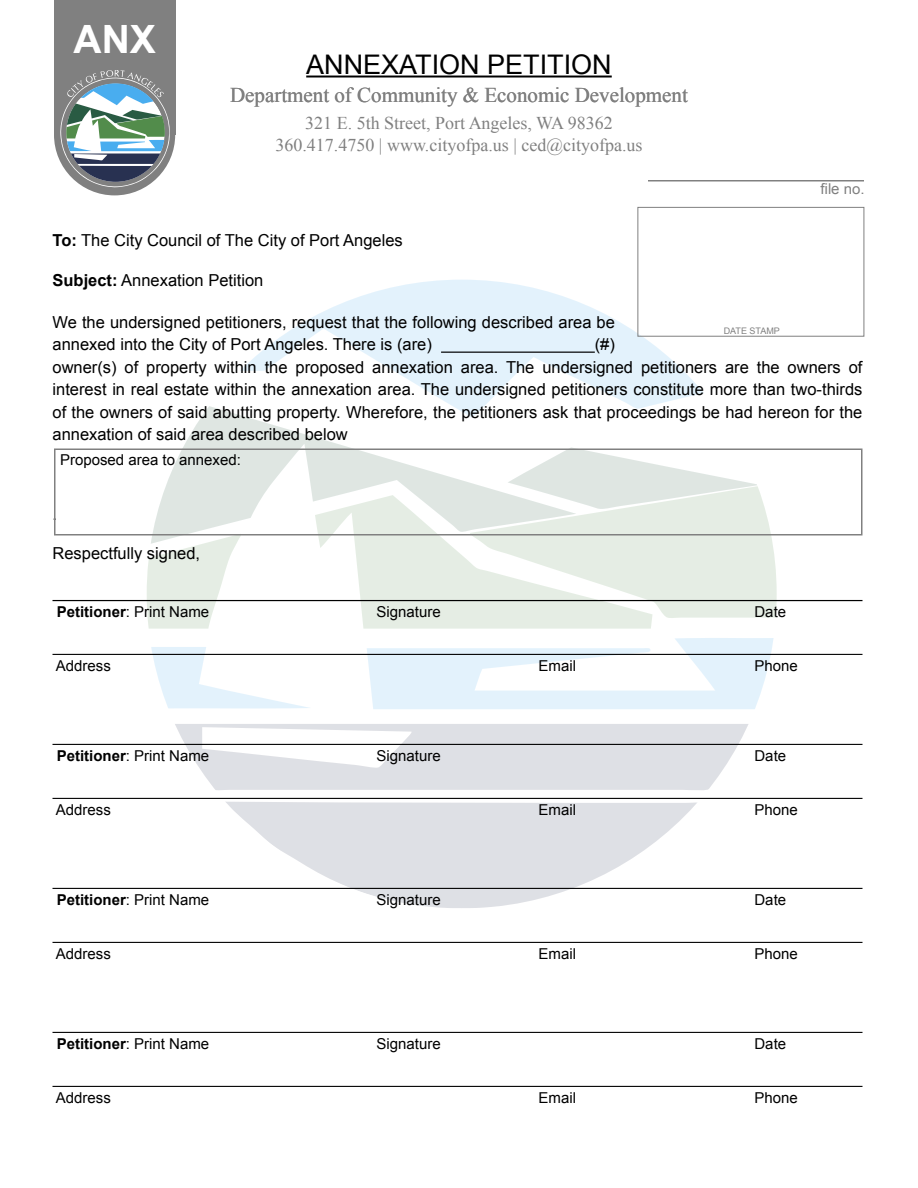
<style>
.page{position:relative;width:918px;height:1188px;background:#fff}
.page>*{position:absolute;margin:0;border:0;box-sizing:border-box;transform-origin:0 0}
.t1{font:700 39px "Arial";color:#fff}
.t2{font:27px "Arial";color:#000}
.t3{font:21px "Times New Roman";color:#808080}
.t4{font:18px/21.6px "Times New Roman";color:#808080;text-align:center}
.t5{font:16.5px/22.5px "Arial";color:#000}
.t6{font:15px "Arial";color:#000}
.t7{font:700 15px "Arial";color:#000}
.t8{font:15px "Arial";color:#808080}
.t9{font:9px "Arial";color:#808080}
.s1{font-size:14.4px}
.s2{font-weight:700}
.s3{font-weight:400}
</style>
<div class="page">
<div style="left:54px;top:74px;width:121px;height:121px;background:#808080;border-radius:50%"></div>
<div style="left:54px;top:0;width:121px;height:135px;background:#808080"></div>
<svg style="left:60px;top:70px;width:110px;height:118px"></svg>
<svg style="left:240px;top:280px;width:464px;height:129px;fill:#e3f2fc"></svg>
<svg style="left:315px;top:544px;width:337px;height:85px;fill:#e5ede4"></svg>
<svg style="left:147px;top:544px;width:95px;height:85px"></svg>
<svg style="left:367px;top:638px;width:410px;height:71px"></svg>
<svg style="left:148px;top:647px;width:163px;height:62px"></svg>
<svg style="left:151px;top:405px;width:425px;height:139px"></svg>
<svg style="left:470px;top:447px;width:307px;height:172px"></svg>
<svg style="left:172px;top:724px;width:579px;height:66px"></svg>
<svg style="left:224px;top:802px;width:478px;height:106px;fill:#dee0e5"></svg>
<hr style="left:648px;top:180px;width:216px;height:2px;background:#808080">
<hr style="left:306px;top:76px;width:306px;height:2px;background:#000">
<hr style="left:441px;top:352px;width:154px;height:1px;background:#000">
<hr style="left:52px;top:600px;width:810px;height:1px;background:#000">
<hr style="left:52px;top:654px;width:810px;height:1px;background:#000">
<hr style="left:52px;top:744px;width:810px;height:1px;background:#000">
<hr style="left:52px;top:798px;width:810px;height:1px;background:#000">
<hr style="left:52px;top:888px;width:810px;height:1px;background:#000">
<hr style="left:52px;top:942px;width:810px;height:1px;background:#000">
<hr style="left:52px;top:1032px;width:810px;height:1px;background:#000">
<hr style="left:52px;top:1086px;width:810px;height:1px;background:#000">
<svg style="left:637px;top:207px;width:228px;height:130px"></svg>
<div style="left:54px;top:448px;width:808px;height:88px;border:2px solid #808080"></div>
<h1 class="t1" style="left:74px;top:13px;width:84px">ANX</h1>
<h2 class="t2" style="left:306px;top:46px;width:307px">ANNEXATION PETITION</h2>
<p class="t3" style="left:230px;top:81px;width:459px">Department of Community &amp; Economic Development</p>
<p class="t4" style="left:275px;top:112px;width:369px">321 E. 5th Street, Port Angeles, WA 98362<br>360.417.4750 | www.cityofpa.us | ced@cityofpa.us</p>
<p class="t8" style="left:820px;top:179px;width:46px">file <span class="s1">no.</span></p>
<p class="t5" style="left:52px;top:229px;width:352px"><span class="s2">To:</span> The City Council of The City of Port Angeles</p>
<p class="t5" style="left:52px;top:269px;width:212px"><span class="s2">Subject:</span> Annexation Petition</p>
<p class="t5" style="left:52px;top:311px;width:564px">We the undersigned petitioners, request that the following described area be annexed into the City of Port Angeles. There is (are)</p>
<p class="t9" style="left:724px;top:325px;width:58px">DATE STAMP</p>
<p class="t5" style="left:52px;top:334px;width:811px;text-indent:542px">(#)<br>owner(s) of property within the proposed annexation area. The undersigned petitioners are the owners of interest in real estate within the annexation area. The undersigned petitioners constitute more than two-thirds of the owners of said abutting property. Wherefore, the petitioners ask that proceedings be had hereon for the annexation of said area described below</p>
<p class="t6" style="left:60px;top:450px;width:182px">Proposed area to annexed:</p>
<p class="t5" style="left:52px;top:503px;width:6px">.</p>
<p class="t5" style="left:52px;top:542px;width:149px">Respectfully signed,</p>
<p class="t7" style="left:57px;top:602px;width:154px">Petitioner<span class="s3">: Print Name</span></p>
<p class="t6" style="left:376px;top:602px;width:66px">Signature</p>
<p class="t6" style="left:755px;top:602px;width:33px">Date</p>
<p class="t6" style="left:56px;top:656px;width:57px">Address</p>
<p class="t6" style="left:539px;top:656px;width:39px">Email</p>
<p class="t6" style="left:755px;top:656px;width:45px">Phone</p>
<p class="t7" style="left:57px;top:746px;width:154px">Petitioner<span class="s3">: Print Name</span></p>
<p class="t6" style="left:377px;top:746px;width:66px">Signature</p>
<p class="t6" style="left:755px;top:746px;width:33px">Date</p>
<p class="t6" style="left:56px;top:800px;width:57px">Address</p>
<p class="t6" style="left:539px;top:800px;width:39px">Email</p>
<p class="t6" style="left:755px;top:800px;width:45px">Phone</p>
<p class="t7" style="left:57px;top:890px;width:154px">Petitioner<span class="s3">: Print Name</span></p>
<p class="t6" style="left:377px;top:890px;width:66px">Signature</p>
<p class="t6" style="left:755px;top:890px;width:33px">Date</p>
<p class="t6" style="left:56px;top:944px;width:57px">Address</p>
<p class="t6" style="left:539px;top:944px;width:39px">Email</p>
<p class="t6" style="left:755px;top:944px;width:45px">Phone</p>
<p class="t7" style="left:57px;top:1034px;width:154px">Petitioner<span class="s3">: Print Name</span></p>
<p class="t6" style="left:377px;top:1034px;width:66px">Signature</p>
<p class="t6" style="left:755px;top:1034px;width:33px">Date</p>
<p class="t6" style="left:56px;top:1088px;width:57px">Address</p>
<p class="t6" style="left:539px;top:1088px;width:39px">Email</p>
<p class="t6" style="left:755px;top:1088px;width:45px">Phone</p>
</div>
